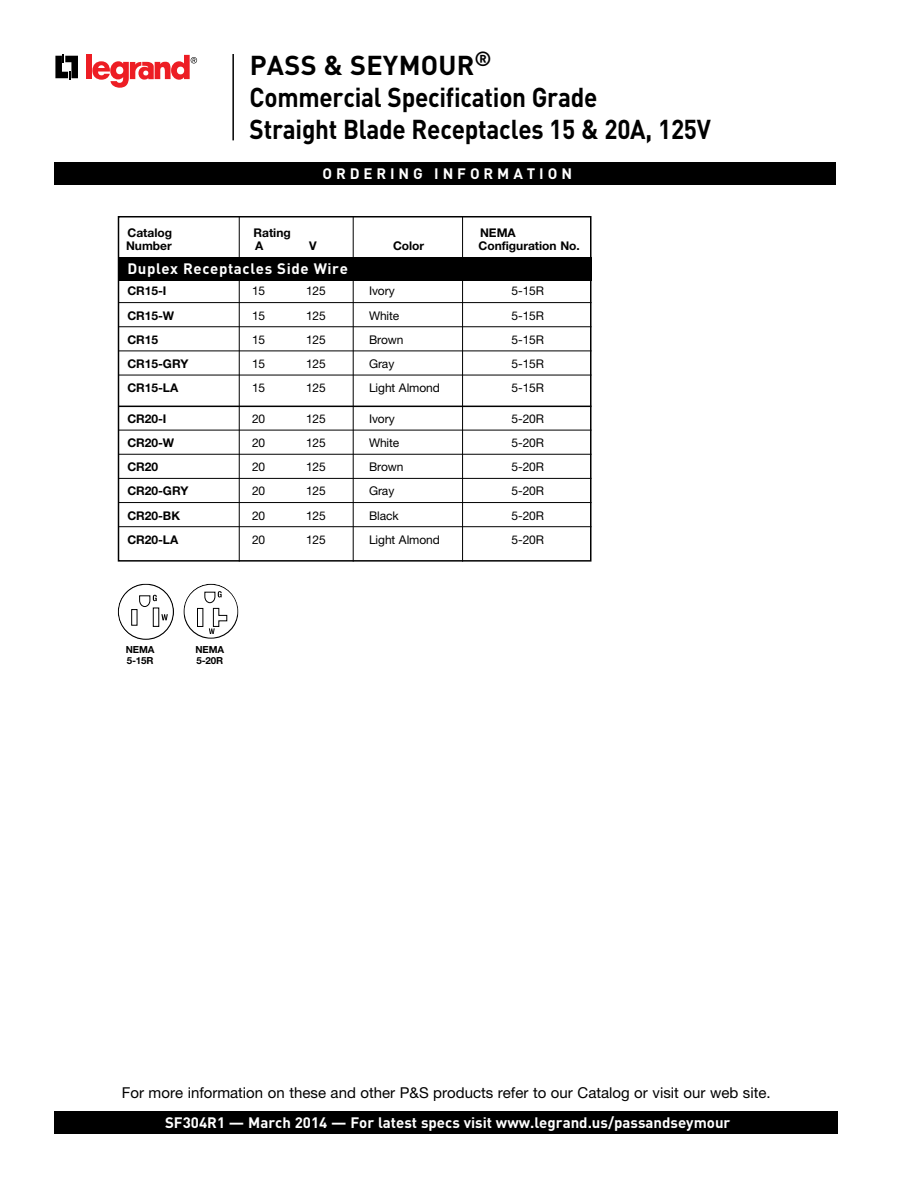
<style>
.page{position:relative;width:918px;height:1188px;background:#fff}
.page>*{position:absolute;margin:0;border:0;box-sizing:border-box;transform-origin:0 0}
.t1{font:700 27px/32.4px "DIN Pro";letter-spacing:-.01em;color:#000}
.t2{font:15px "Helvetica Neue";color:#000}
.t3{font:700 15px "DIN Pro";color:#fff}
.t4{font:700 15px "DIN Pro";letter-spacing:.04em;color:#fff}
.t5{font:700 15px "DIN Pro";letter-spacing:.26em;color:#fff}
.t6{font:12px "Helvetica Neue";letter-spacing:-.005em;color:#000}
.t7{font:700 12px "Helvetica Neue";letter-spacing:-.005em;color:#000}
.t8{font:700 9.75px/10.5px "Helvetica Neue";letter-spacing:-.015em;color:#000}
</style>
<div class="page">
<div style="left:54px;top:162px;width:782px;height:23px;background:#000"></div>
<hr style="left:232px;top:54px;width:2px;height:86px;background:#000">
<div style="left:54px;top:1111px;width:783px;height:23px;background:#000"></div>
<div style="left:86px;top:55px;width:6px;height:24px;background:#ed1d24"></div>
<svg style="left:92px;top:55px;width:105px;height:33px"></svg>
<svg style="left:55px;top:54px;width:23px;height:26px"></svg>
<hr style="left:353px;top:216px;width:1px;height:346px;background:#000">
<hr style="left:239px;top:216px;width:1px;height:346px;background:#000">
<div style="left:118px;top:216px;width:474px;height:346px;border:2px solid #000"></div>
<svg style="left:183px;top:584px;width:55px;height:55px"></svg>
<svg style="left:118px;top:584px;width:56px;height:56px"></svg>
<div style="left:118px;top:257px;width:474px;height:23px;background:#000"></div>
<hr style="left:118px;top:302px;width:474px;height:1px;background:#000">
<hr style="left:118px;top:326px;width:474px;height:1px;background:#000">
<hr style="left:118px;top:351px;width:474px;height:1px;background:#000">
<hr style="left:118px;top:375px;width:474px;height:1px;background:#000">
<hr style="left:118px;top:406px;width:474px;height:1px;background:#000">
<hr style="left:118px;top:430px;width:474px;height:1px;background:#000">
<hr style="left:118px;top:454px;width:474px;height:1px;background:#000">
<hr style="left:118px;top:478px;width:474px;height:1px;background:#000">
<hr style="left:118px;top:502px;width:474px;height:1px;background:#000">
<hr style="left:118px;top:526px;width:474px;height:1px;background:#000">
<hr style="left:462px;top:216px;width:1px;height:346px;background:#000">
<h1 class="t1" style="left:250px;top:48px;width:463px">Pass &amp; Seym our<sup>®<br></sup>Commercial Specification Grade<br>Straight Blade Receptacles 15 &amp; 20A, 125V</h1>
<p class="t5" style="left:322px;top:163px;width:251px">Or der ing I nf orm at ion</p>
<p class="t7" style="left:128px;top:225px;width:46px">Catalog</p>
<p class="t7" style="left:254px;top:225px;width:39px">Rating</p>
<p class="t7" style="left:480px;top:225px;width:37px">NEMA</p>
<p class="t7" style="left:126px;top:238px;width:47px">Number</p>
<p class="t7" style="left:255px;top:238px;width:10px">A</p>
<p class="t7" style="left:309px;top:238px;width:9px">V</p>
<p class="t7" style="left:393px;top:238px;width:33px">Color</p>
<p class="t7" style="left:478px;top:238px;width:103px">Configuration No.</p>
<p class="t7" style="left:128px;top:284px;width:41px">CR15-I</p>
<p class="t6" style="left:252px;top:284px;width:15px">15</p>
<p class="t6" style="left:306px;top:284px;width:21px">125</p>
<p class="t6" style="left:369px;top:284px;width:27px">Ivory</p>
<p class="t6" style="left:512px;top:284px;width:34px">5-15R</p>
<p class="t7" style="left:128px;top:308px;width:48px">CR15-W</p>
<p class="t6" style="left:252px;top:308px;width:15px">15</p>
<p class="t6" style="left:306px;top:308px;width:21px">125</p>
<p class="t6" style="left:369px;top:308px;width:32px">White</p>
<p class="t6" style="left:512px;top:308px;width:34px">5-15R</p>
<p class="t7" style="left:128px;top:332px;width:32px">CR15</p>
<p class="t6" style="left:252px;top:332px;width:15px">15</p>
<p class="t6" style="left:306px;top:332px;width:21px">125</p>
<p class="t6" style="left:369px;top:332px;width:36px">Brown</p>
<p class="t6" style="left:512px;top:332px;width:34px">5-15R</p>
<p class="t7" style="left:128px;top:356px;width:63px">CR15-GRY</p>
<p class="t6" style="left:252px;top:357px;width:15px">15</p>
<p class="t6" style="left:306px;top:357px;width:21px">125</p>
<p class="t6" style="left:369px;top:357px;width:27px">Gray</p>
<p class="t6" style="left:512px;top:357px;width:34px">5-15R</p>
<p class="t7" style="left:128px;top:380px;width:52px">CR15-LA</p>
<p class="t6" style="left:252px;top:381px;width:15px">15</p>
<p class="t6" style="left:306px;top:381px;width:21px">125</p>
<p class="t6" style="left:369px;top:381px;width:73px">Light Almond</p>
<p class="t6" style="left:512px;top:381px;width:34px">5-15R</p>
<p class="t7" style="left:128px;top:411px;width:41px">CR20-I</p>
<p class="t6" style="left:252px;top:412px;width:15px">20</p>
<p class="t6" style="left:306px;top:412px;width:21px">125</p>
<p class="t6" style="left:369px;top:412px;width:27px">Ivory</p>
<p class="t6" style="left:512px;top:412px;width:34px">5-20R</p>
<p class="t7" style="left:128px;top:435px;width:48px">CR20-W</p>
<p class="t6" style="left:252px;top:436px;width:15px">20</p>
<p class="t6" style="left:306px;top:436px;width:21px">125</p>
<p class="t6" style="left:369px;top:436px;width:32px">White</p>
<p class="t6" style="left:512px;top:436px;width:34px">5-20R</p>
<p class="t7" style="left:128px;top:460px;width:32px">CR20</p>
<p class="t6" style="left:252px;top:460px;width:15px">20</p>
<p class="t6" style="left:306px;top:460px;width:21px">125</p>
<p class="t6" style="left:369px;top:460px;width:36px">Brown</p>
<p class="t6" style="left:512px;top:460px;width:34px">5-20R</p>
<p class="t7" style="left:128px;top:484px;width:63px">CR20-GRY</p>
<p class="t6" style="left:252px;top:484px;width:15px">20</p>
<p class="t6" style="left:306px;top:484px;width:21px">125</p>
<p class="t6" style="left:369px;top:484px;width:27px">Gray</p>
<p class="t6" style="left:512px;top:484px;width:34px">5-20R</p>
<p class="t7" style="left:128px;top:508px;width:54px">CR20-BK</p>
<p class="t6" style="left:252px;top:508px;width:15px">20</p>
<p class="t6" style="left:306px;top:508px;width:21px">125</p>
<p class="t6" style="left:369px;top:508px;width:31px">Black</p>
<p class="t6" style="left:512px;top:508px;width:34px">5-20R</p>
<p class="t7" style="left:128px;top:532px;width:52px">CR20-LA</p>
<p class="t6" style="left:252px;top:532px;width:15px">20</p>
<p class="t6" style="left:306px;top:532px;width:21px">125</p>
<p class="t6" style="left:369px;top:532px;width:73px">Light Almond</p>
<p class="t6" style="left:512px;top:532px;width:34px">5-20R</p>
<p class="t4" style="left:127px;top:259px;width:222px">Duplex Receptacles Side Wire</p>
<p class="t8" style="left:126px;top:644px;width:30px">NEMA<br>5-15R</p>
<p class="t8" style="left:196px;top:644px;width:30px">NEMA<br>5-20R</p>
<p class="t2" style="left:122px;top:1083px;width:650px">For more information on these and other P&amp;S products refer to our Catalog or visit our web site.</p>
<p class="t3" style="left:165px;top:1113px;width:567px">SF304R1 — March 2014 — For latest specs visit www.legrand.us/passandseymour</p>
</div>
